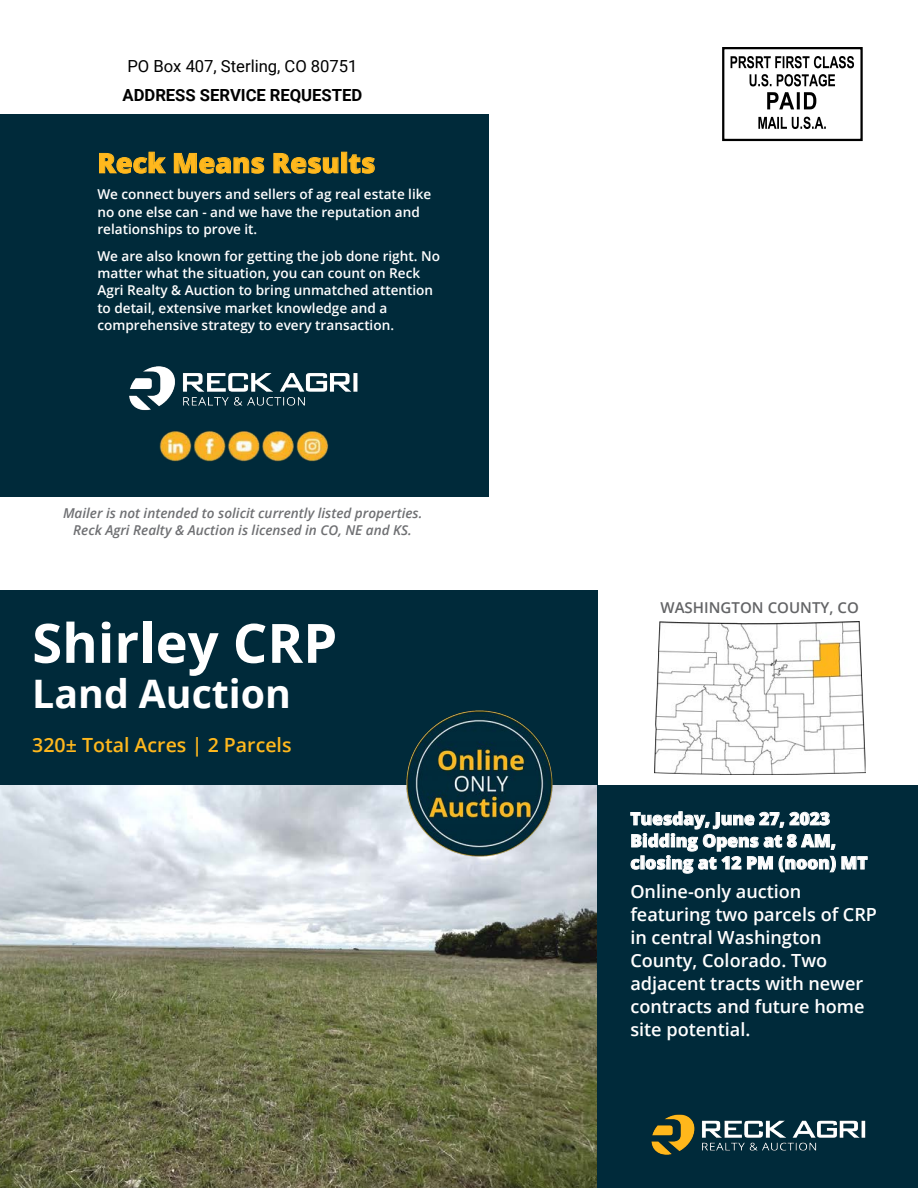
<style>
.page{position:relative;width:918px;height:1188px;background:#fff}
.page>*{position:absolute;margin:0;border:0;box-sizing:border-box;transform-origin:0 0}
.t1{font:700 54.3px "Open Sans";color:#fff}
.t2{font:700 39.3px "Open Sans";color:#fff}
.t3{font:800 27.15px "Open Sans";color:#ffb81d}
.t4{font:600 19.5px "Open Sans";color:#ffb81d}
.t5{font:600 18.15px/23.1px "Open Sans";color:#fff}
.t6{font:800 17.4px/22px "Open Sans";color:#fff}
.t7{font:16.65px "Roboto";color:#000}
.t8{font:700 16.65px "Roboto";color:#000}
.t9{font:600 15px "Open Sans";color:#636466}
.t10{font:600 13.65px/17.4px "Open Sans";color:#fff}
.t11{font:italic 600 13.65px/17.4px "Open Sans";color:#6f7073;text-align:center}
</style>
<div class="page">
<div style="left:0;top:115px;width:489px;height:382px;background:#002a3a"></div>
<img style="left:159px;top:431px;width:170px;height:31px">
<img style="left:129px;top:366px;width:229px;height:45px">
<div style="left:722px;top:47px;width:141px;height:94px;border:2px solid #000"></div>
<svg style="left:731px;top:56px;width:123px;height:12px"></svg>
<svg style="left:750px;top:74px;width:85px;height:12px"></svg>
<svg style="left:767px;top:92px;width:49px;height:17px"></svg>
<svg style="left:758px;top:117px;width:68px;height:12px"></svg>
<img style="left:0;top:785px;width:597px;height:403px">
<div style="left:597px;top:785px;width:321px;height:403px;background:#002a3a"></div>
<img style="left:651px;top:1114px;width:215px;height:41px">
<div style="left:0;top:591px;width:597px;height:194px;background:#002a3a"></div>
<img style="left:398px;top:710px;width:162px;height:155px">
<img style="left:654px;top:621px;width:211px;height:153px">
<p class="t7" style="left:127px;top:54px;width:231px">PO Box 407, Sterling, CO 80751</p>
<p class="t8" style="left:123px;top:84px;width:241px">ADDRESS SERVICE REQUESTED</p>
<h3 class="t3" style="left:97px;top:142px;width:279px">Reck Means Results</h3>
<p class="t10" style="left:97px;top:185px;width:336px">We connect buyers and sellers of ag real estate like no one else can - and we have the reputation and relationships to prove it.</p>
<p class="t10" style="left:97px;top:247px;width:344px">We are also known for getting the job done right. No matter what the situation, you can count on Reck Agri Realty &amp; Auction to bring unmatched attention to detail, extensive market knowledge and a comprehensive strategy to every transaction.</p>
<p class="t11" style="left:63px;top:504px;width:361px">Mailer is not intended to solicit currently listed properties.<br>Reck Agri Realty &amp; Auction is licensed in CO, NE and KS.</p>
<h1 class="t1" style="left:32px;top:605px;width:307px">Shirley CRP</h1>
<h2 class="t2" style="left:32px;top:666px;width:260px">Land Auction</h2>
<h3 class="t4" style="left:32px;top:732px;width:261px">320± Total Acres | 2 Parcels</h3>
<p class="t9" style="left:660px;top:597px;width:200px">WASHINGTON COUNTY, CO</p>
<p class="t6" style="left:630px;top:807px;width:239px">Tuesday, June 27, 2023<br>Bidding Opens at 8 AM, closing at 12 PM (noon) MT</p>
<h3 class="t5" style="left:630px;top:879px;width:248px">Online-only auction featuring two parcels of CRP in central Washington<br>County, Colorado. Two adjacent tracts with newer contracts and future home site potential.</h3>
</div>
